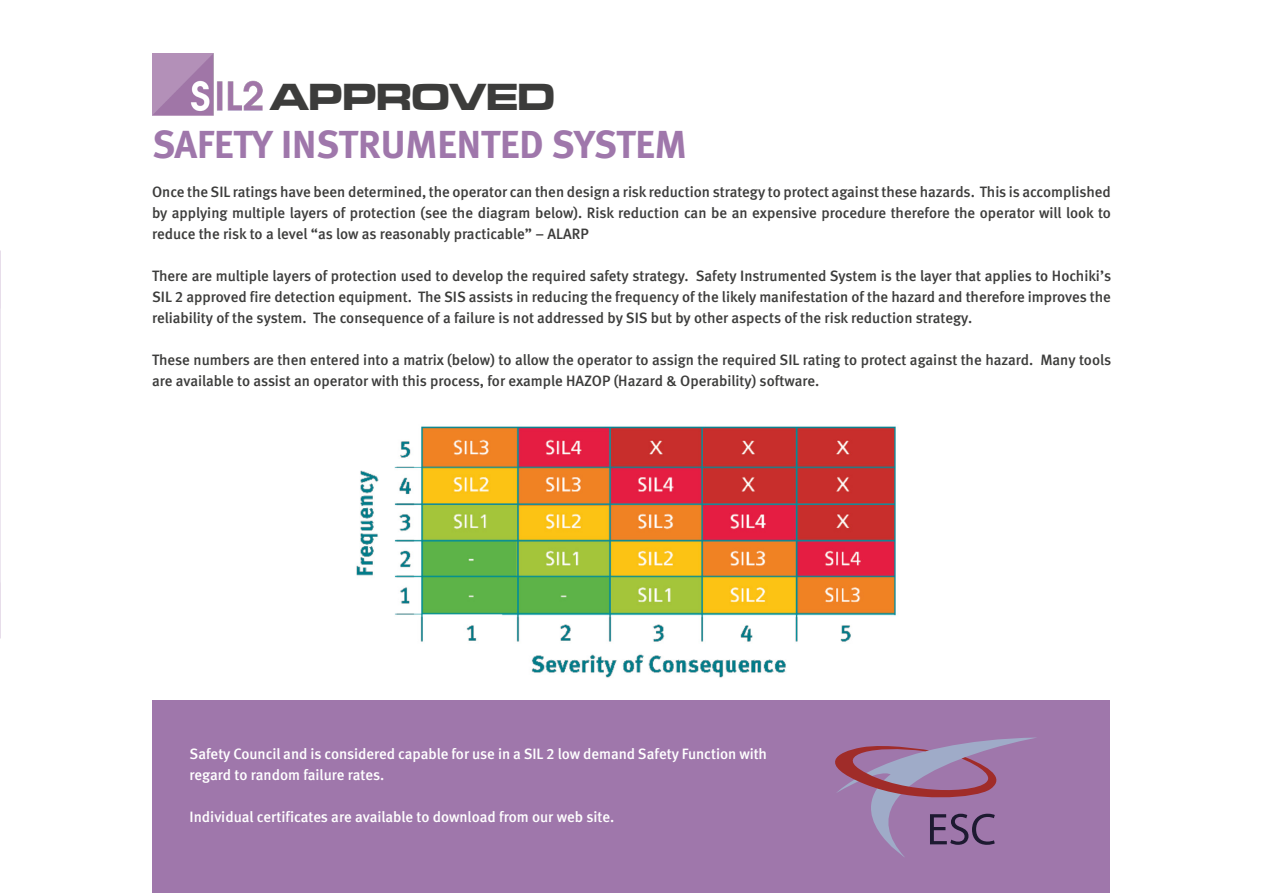
<style>
.page{position:relative;width:1263px;height:893px;background:#fff}
.page>*{position:absolute;margin:0;border:0;box-sizing:border-box;transform-origin:0 0}
.t1{font:39px "Meta Bold CE Lf";color:#9f77ab}
.t2{font:39px "Microgramma D Bold Exte";color:#3c3c3b}
.t3{font:15px/21px "Meta Medium CELF";color:#3c3c3b;text-align:justify}
.t4{font:15px/21px "Meta Medium CELF";color:#fff}
</style>
<div class="page">
<img style="left:356px;top:426px;width:540px;height:252px">
<div style="left:153px;top:700px;width:957px;height:193px;background:#9f77ab"></div>
<svg style="left:835px;top:737px;width:201px;height:120px"></svg>
<img style="left:153px;top:54px;width:110px;height:62px">
<p class="t2" style="left:270px;top:70px;width:286px">APPROVED</p>
<p class="t1" style="left:152px;top:119px;width:536px">SAFETY INSTRUMENTED SYSTEM</p>
<p class="t3" style="left:152px;top:181px;width:960px">Once the SIL ratings have been determined, the operator can then design a risk reduction strategy to protect against these hazards. This is accomplished by applying multiple layers of protection (see the diagram below). Risk reduction can be an expensive procedure therefore the operator will look to reduce the risk to a level “as low as reasonably practicable” – ALARP</p>
<p class="t3" style="left:152px;top:265px;width:960px">There are multiple layers of protection used to develop the required safety strategy. Safety Instrumented System is the layer that applies to Hochiki’s SIL 2 approved fire detection equipment. The SIS assists in reducing the frequency of the likely manifestation of the hazard and therefore improves the reliability of the system. The consequence of a failure is not addressed by SIS but by other aspects of the risk reduction strategy.</p>
<p class="t3" style="left:152px;top:349px;width:960px">These numbers are then entered into a matrix (below) to allow the operator to assign the required SIL rating to protect against the hazard. Many tools are available to assist an operator with this process, for example HAZOP (Hazard &amp; Operability) software.</p>
<p class="t4" style="left:190px;top:743px;width:579px">Safety Council and is considered capable for use in a SIL 2 low demand Safety Function with regard to random failure rates.</p>
<p class="t4" style="left:190px;top:806px;width:426px">Individual certificates are available to download from our web site.</p>
</div>
